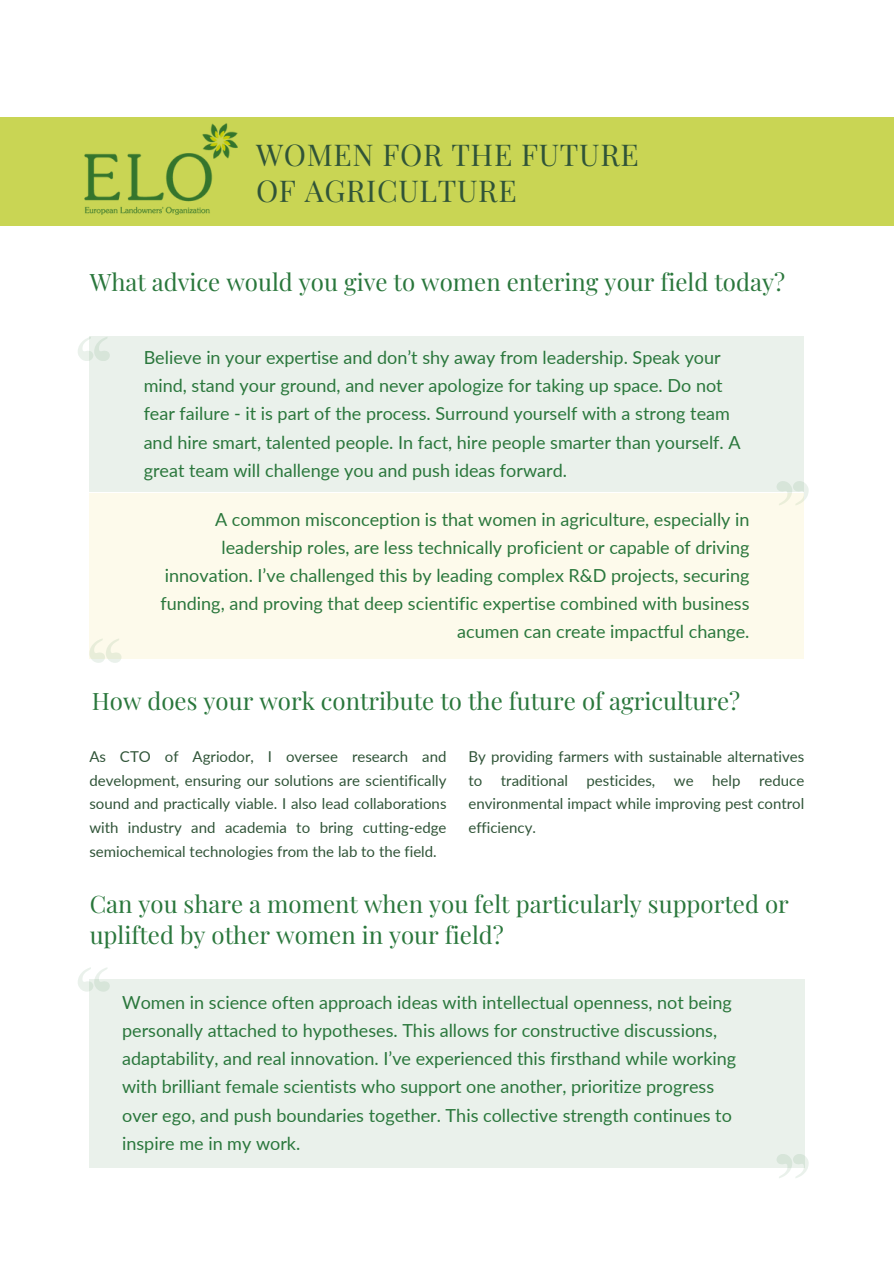
<style>
.page{position:relative;width:894px;height:1264px;background:#fff}
.page>*{position:absolute;margin:0;border:0;box-sizing:border-box;transform-origin:0 0}
.t1{font:30px/36px "Playfair Display";letter-spacing:.02em;color:#305438}
.t2{font:24px/30.3px "Playfair Display";color:#2a773c}
.t3{font:18px/28.2px "Lato";color:#2a773c}
.t4{font:15px/23.7px "Lato";color:#305438;text-align:justify}
</style>
<div class="page">
<div style="left:90px;top:336px;width:714px;height:156px;background:#eaf1eb"></div>
<div style="left:89px;top:978px;width:715px;height:189px;background:#eaf1eb"></div>
<svg style="left:78px;top:967px;width:32px;height:24px"></svg>
<svg style="left:78px;top:336px;width:32px;height:25px"></svg>
<svg style="left:777px;top:481px;width:31px;height:19px"></svg>
<svg style="left:776px;top:1153px;width:32px;height:25px"></svg>
<div style="left:0;top:117px;width:893px;height:108px;background:#c9d554"></div>
<img style="left:84px;top:123px;width:153px;height:92px">
<div style="left:90px;top:493px;width:714px;height:165px;background:#fdfaeb"></div>
<svg style="left:89px;top:638px;width:32px;height:25px"></svg>
<p class="t1" style="left:256px;top:135px;width:384px">WOMEN FOR THE FUTURE<br>OF AGRICULTURE</p>
<h3 class="t2" style="left:90px;top:266px;width:696px">What advice would you give to women entering your field today?</h3>
<h3 class="t3" style="left:144px;top:343px;width:598px">Believe in your expertise and don’t shy away from leadership. Speak your mind, stand your ground, and never apologize for taking up space. Do not fear failure - it is part of the process. Surround yourself with a strong team and hire smart, talented people. In fact, hire people smarter than yourself. A great team will challenge you and push ideas forward.</h3>
<h2 class="t3" style="left:160px;top:504px;width:590px;text-align:right">A common misconception is that women in agriculture, especially in leadership roles, are less technically proficient or capable of driving innovation. I’ve challenged this by leading complex R&amp;D projects, securing funding, and proving that deep scientific expertise combined with business acumen can create impactful change.</h2>
<p class="t2" style="left:92px;top:684px;width:650px">How does your work contribute to the future of agriculture?</p>
<h2 class="t4" style="left:89px;top:744px;width:358px">As CTO of Agriodor, I oversee research and development, ensuring our solutions are scientifically sound and practically viable. I also lead collaborations with industry and academia to bring cutting-edge semiochemical technologies from the lab to the field.</h2>
<h2 class="t4" style="left:468px;top:744px;width:337px">By providing farmers with sustainable alternatives to traditional pesticides, we help reduce environmental impact while improving pest control efficiency.</h2>
<h1 class="t2" style="left:90px;top:888px;width:700px">Can you share a moment when you felt particularly supported or uplifted by other women in your field?</h1>
<p class="t3" style="left:122px;top:987px;width:615px">Women in science often approach ideas with intellectual openness, not being personally attached to hypotheses. This allows for constructive discussions, adaptability, and real innovation. I’ve experienced this firsthand while working with brilliant female scientists who support one another, prioritize progress over ego, and push boundaries together. This collective strength continues to inspire me in my work.</p>
</div>
